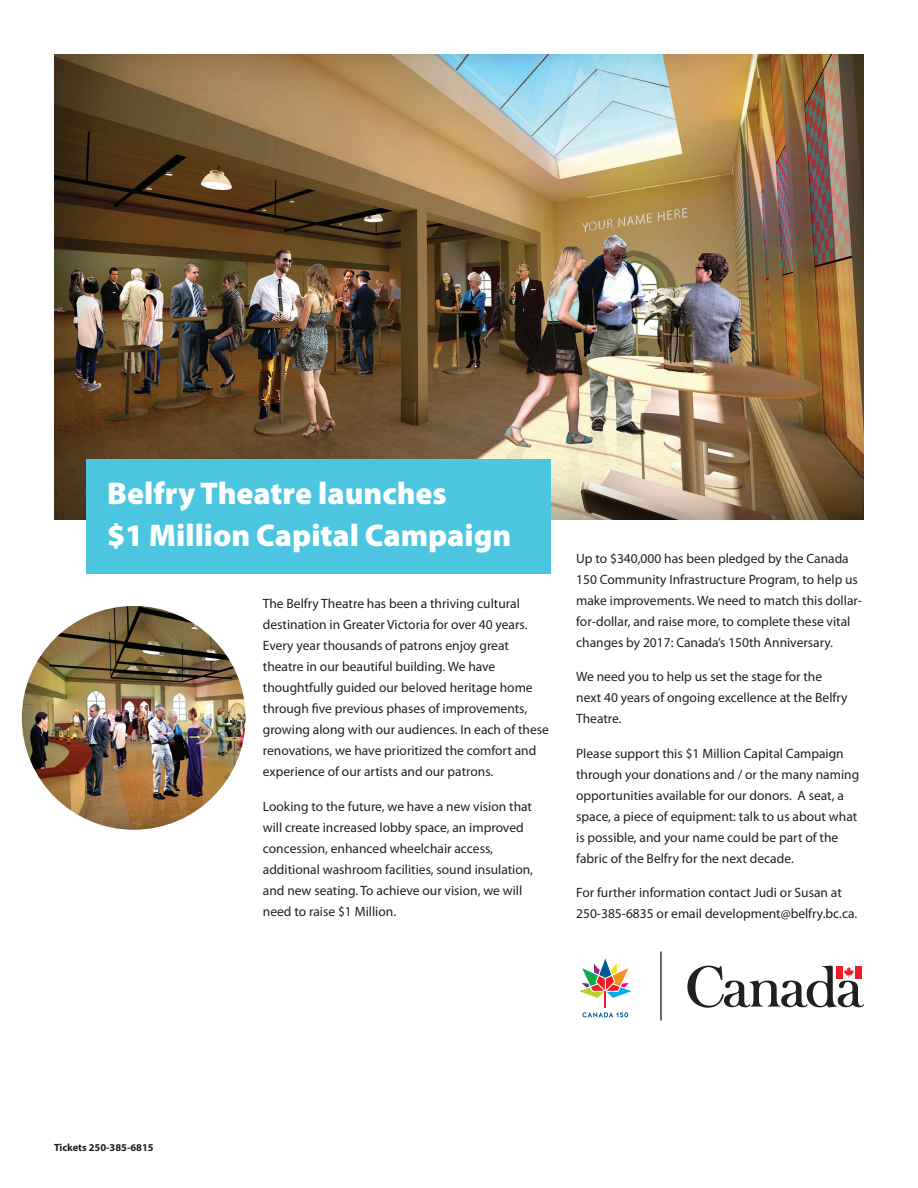
<style>
.page{position:relative;width:918px;height:1188px;background:#fff}
.page>*{position:absolute;margin:0;border:0;box-sizing:border-box;transform-origin:0 0}
.Body{font:900 31.5px/42px "Myriad Pro";color:#fff}
.Body-2{font:13.5px/21px "Myriad Pro";color:#231f20}
.Body-3{font:700 10.5px "Myriad Pro";color:#231f20}
</style>
<div class="page">
<img style="left:54px;top:54px;width:810px;height:465px">
<div style="left:86px;top:460px;width:465px;height:114px;background:#4cc6e0"></div>
<svg style="left:579px;top:958px;width:53px;height:59px"></svg>
<svg style="left:687px;top:966px;width:177px;height:42px"></svg>
<hr style="left:660px;top:951px;width:2px;height:69px;background:#231f20">
<img style="left:22px;top:606px;width:224px;height:224px;border-radius:112px">
<p class="Body" style="left:107px;top:471px;width:406px">Belfry Theatre launches<br>$1 Million Capital Campaign</p>
<p class="Body-2" style="left:263px;top:593px;width:288px">The Belfry Theatre has been a thriving cultural destination in Greater Victoria for over 40 years.<br>Every year thousands of patrons enjoy great theatre in our beautiful building. We have thoughtfully guided our beloved heritage home through five previous phases of improvements, growing along with our audiences. In each of these renovations, we have prioritized the comfort and experience of our artists and our patrons.</p>
<p class="Body-2" style="left:263px;top:795px;width:272px">Looking to the future, we have a new vision that will create increased lobby space, an improved concession, enhanced wheelchair access, additional washroom facilities, sound insulation, and new seating. To achieve our vision, we will need to raise $1 Million.</p>
<p class="Body-2" style="left:576px;top:547px;width:287px">Up to $340,000 has been pledged by the Canada 150 Community Infrastructure Program, to help us make improvements. We need to match this dollar&shy;for-dollar, and raise more, to complete these vital changes by 2017: Canada’s 150th Anniversary.</p>
<p class="Body-2" style="left:576px;top:666px;width:273px">We need you to help us set the stage for the next 40 years of ongoing excellence at the Belfry<br>Theatre.</p>
<p class="Body-2" style="left:576px;top:742px;width:285px">Please support this $1 Million Capital Campaign through your donations and / or the many naming opportunities available for our donors. A seat, a space, a piece of equipment: talk to us about what is possible, and your name could be part of the fabric of the Belfry for the next decade.</p>
<p class="Body-2" style="left:576px;top:882px;width:283px">For further information contact Judi or Susan at<br>250-385-6835 or email development@belfry.bc.ca.</p>
<p class="Body-3" style="left:54px;top:1140px;width:101px">Tickets 250-385-6815</p>
</div>
